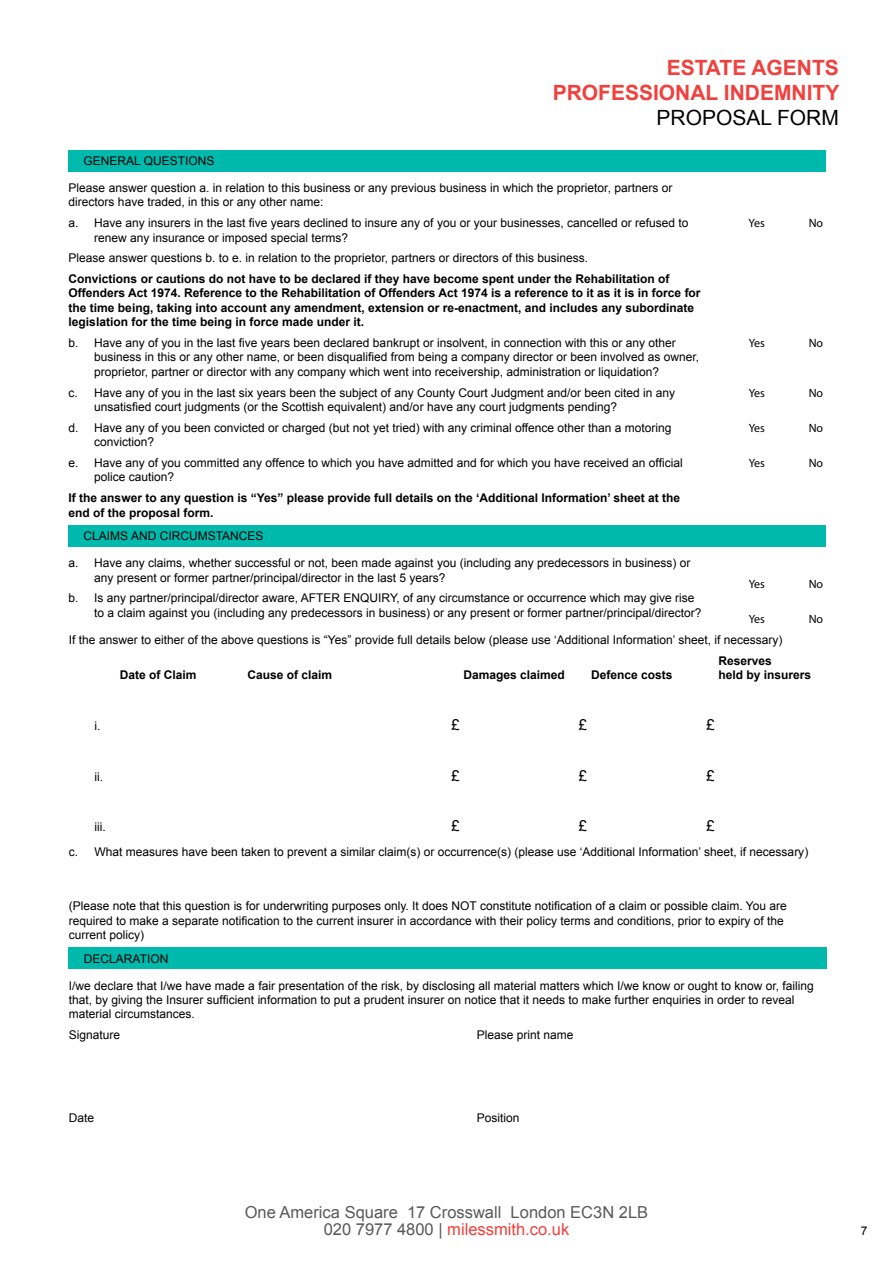
<style>
.page{position:relative;width:893px;height:1263px;background:#fff}
.page>*{position:absolute;margin:0;border:0;box-sizing:border-box;transform-origin:0 0}
.t1{font:700 21px/25.2px "Arial";color:#ef413d;text-align:right}
.t2{font:21px "Arial";color:#000}
.t3{font:16.5px/16.5px "Arial";color:#58595b;text-align:center}
.t4{font:15px "Arial";color:#000}
.t5{font:12px/14.4px "Arial";color:#000}
.t6{font:700 12px/14.4px "Arial";color:#000}
.t7{font:12px "Myriad Pro";color:#000}
.s1{color:#ef413d}
</style>
<div class="page">
<div style="left:69px;top:150px;width:757px;height:21px;background:#00b9ad"></div>
<div style="left:69px;top:525px;width:757px;height:21px;background:#00b9ad"></div>
<div style="left:69px;top:948px;width:757px;height:21px;background:#00b9ad"></div>
<h1 class="t1" style="left:553px;top:56px;width:288px">ESTATE AGENTS<br>PROFESSIONAL INDEMNITY</h1>
<h1 class="t2" style="left:656px;top:104px;width:184px">PROPOSAL FORM</h1>
<p class="t5" style="left:84px;top:154px;width:132px">GENERAL QUESTIONS</p>
<p class="t5" style="left:69px;top:181px;width:605px">Please answer question a. in relation to this business or any previous business in which the proprietor, partners or directors have traded, in this or any other name:</p>
<p class="t5" style="left:94px;top:216px;width:596px;text-indent:-26px">a. Have any insurers in the last five years declined to insure any of you or your businesses, cancelled or refused to renew any insurance or imposed special terms?</p>
<p class="t5" style="left:69px;top:251px;width:521px">Please answer questions b. to e. in relation to the proprietor, partners or directors of this business.</p>
<p class="t6" style="left:69px;top:272px;width:633px">Convictions or cautions do not have to be declared if they have become spent under the Rehabilitation of Offenders Act 1974. Reference to the Rehabilitation of Offenders Act 1974 is a reference to it as it is in force for the time being, taking into account any amendment, extension or re-enactment, and includes any subordinate legislation for the time being in force made under it.</p>
<p class="t5" style="left:94px;top:336px;width:607px;text-indent:-25px">b. Have any of you in the last five years been declared bankrupt or insolvent, in connection with this or any other business in this or any other name, or been disqualified from being a company director or been involved as owner, proprietor, partner or director with any company which went into receivership, administration or liquidation?</p>
<p class="t5" style="left:94px;top:385px;width:582px;text-indent:-26px">c. Have any of you in the last six years been the subject of any County Court Judgment and/or been cited in any unsatisfied court judgments (or the Scottish equivalent) and/or have any court judgments pending?</p>
<p class="t5" style="left:94px;top:420px;width:579px;text-indent:-26px">d. Have any of you been convicted or charged (but not yet tried) with any criminal offence other than a motoring conviction?</p>
<p class="t5" style="left:94px;top:456px;width:590px;text-indent:-26px">e. Have any of you committed any offence to which you have admitted and for which you have received an official police caution?</p>
<p class="t6" style="left:69px;top:491px;width:613px">If the answer to any question is “Yes” please provide full details on the ‘Additional Information’ sheet at the end of the proposal form.</p>
<p class="t5" style="left:84px;top:529px;width:181px">CLAIMS AND CIRCUMSTANCES</p>
<p class="t5" style="left:94px;top:556px;width:598px;text-indent:-26px">a. Have any claims, whether successful or not, been made against you (including any predecessors in business) or any present or former partner/principal/director in the last 5 years?</p>
<p class="t5" style="left:94px;top:591px;width:609px;text-indent:-26px">b. Is any partner/principal/director aware, AFTER ENQUIRY, of any circumstance or occurrence which may give rise to a claim against you (including any predecessors in business) or any present or former partner/principal/director?</p>
<p class="t7" style="left:749px;top:215px;width:18px">Yes</p>
<p class="t7" style="left:809px;top:215px;width:16px">No</p>
<p class="t7" style="left:749px;top:336px;width:18px">Yes</p>
<p class="t7" style="left:809px;top:336px;width:16px">No</p>
<p class="t7" style="left:749px;top:386px;width:18px">Yes</p>
<p class="t7" style="left:809px;top:386px;width:16px">No</p>
<p class="t7" style="left:749px;top:421px;width:18px">Yes</p>
<p class="t7" style="left:809px;top:421px;width:16px">No</p>
<p class="t7" style="left:749px;top:456px;width:18px">Yes</p>
<p class="t7" style="left:809px;top:456px;width:16px">No</p>
<p class="t7" style="left:749px;top:577px;width:18px">Yes</p>
<p class="t7" style="left:809px;top:577px;width:16px">No</p>
<p class="t7" style="left:749px;top:611px;width:18px">Yes</p>
<p class="t7" style="left:809px;top:611px;width:16px">No</p>
<p class="t5" style="left:69px;top:633px;width:715px">If the answer to either of the above questions is “Yes” provide full details below (please use ‘Additional Information’ sheet, if necessary)</p>
<p class="t6" style="left:718px;top:654px;width:55px">Reserves</p>
<p class="t6" style="left:120px;top:668px;width:78px">Date of Claim</p>
<p class="t6" style="left:247px;top:668px;width:86px">Cause of claim</p>
<p class="t6" style="left:463px;top:668px;width:103px">Damages claimed</p>
<p class="t6" style="left:591px;top:668px;width:83px">Defence costs</p>
<p class="t6" style="left:718px;top:668px;width:94px">held by insurers</p>
<p class="t5" style="left:94px;top:719px;width:7px">i.</p>
<p class="t4" style="left:451px;top:715px;width:10px">£</p>
<p class="t4" style="left:579px;top:715px;width:10px">£</p>
<p class="t4" style="left:706px;top:715px;width:10px">£</p>
<p class="t5" style="left:94px;top:769px;width:10px">ii.</p>
<p class="t4" style="left:451px;top:765px;width:10px">£</p>
<p class="t4" style="left:579px;top:765px;width:10px">£</p>
<p class="t4" style="left:706px;top:765px;width:10px">£</p>
<p class="t5" style="left:94px;top:819px;width:13px">iii.</p>
<p class="t4" style="left:451px;top:815px;width:10px">£</p>
<p class="t4" style="left:579px;top:815px;width:10px">£</p>
<p class="t4" style="left:706px;top:815px;width:10px">£</p>
<p class="t5" style="left:69px;top:845px;width:741px">c. What measures have been taken to prevent a similar claim(s) or occurrence(s) (please use ‘Additional Information’ sheet, if necessary)</p>
<p class="t5" style="left:69px;top:899px;width:719px">(Please note that this question is for underwriting purposes only. It does NOT constitute notification of a claim or possible claim. You are required to make a separate notification to the current insurer in accordance with their policy terms and conditions, prior to expiry of the current policy)</p>
<p class="t5" style="left:84px;top:951px;width:86px">DECLARATION</p>
<p class="t5" style="left:69px;top:978px;width:747px">I/we declare that I/we have made a fair presentation of the risk, by disclosing all material matters which I/we know or ought to know or, failing that, by giving the Insurer sufficient information to put a prudent insurer on notice that it needs to make further enquiries in order to reveal material circumstances.</p>
<p class="t5" style="left:69px;top:1028px;width:53px">Signature</p>
<p class="t5" style="left:477px;top:1028px;width:98px">Please print name</p>
<p class="t5" style="left:69px;top:1110px;width:27px">Date</p>
<p class="t5" style="left:477px;top:1110px;width:44px">Position</p>
<h2 class="t3" style="left:245px;top:1204px;width:405px">One America Square 17 Crosswall London EC3N 2LB<br>020 7977 4800 | <span class="s1">milessmith.co.uk</span></h2>
<p class="t5" style="left:861px;top:1223px;width:8px">7</p>
</div>
